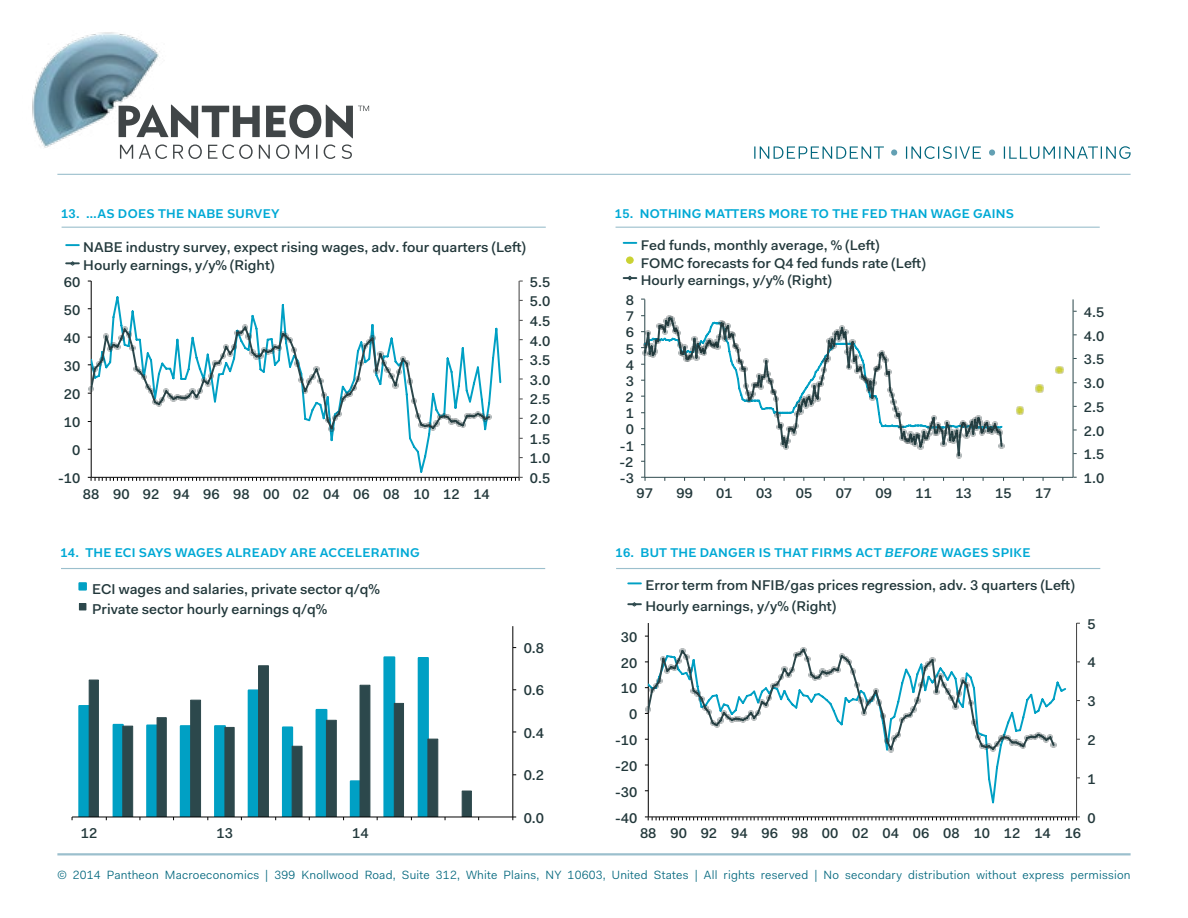
<style>
.page{position:relative;width:1188px;height:918px;background:#fff}
.page>*{position:absolute;margin:0;border:0;box-sizing:border-box;transform-origin:0 0}
.t1{font:500 14.25px/18.1px "Fakt Pro";color:#22383b}
.t2{font:500 14.1px/17.5px "Fakt Pro";color:#22383b}
.t3{font:600 12.75px "Fakt Pro";letter-spacing:.02em;color:#00a9d5}
.t4{font:12px "Fakt Pro Blond";letter-spacing:.02em;color:#00667d}
.s1{font-style:italic}
</style>
<div class="page">
<hr style="left:57px;top:174px;width:1074px;height:1px;background:#9bbfcd">
<hr style="left:57px;top:853px;width:1074px;height:2px;background:#9bbfcd">
<svg style="left:1004px;top:146px;width:127px;height:13px"></svg>
<div style="left:989px;top:149px;width:6px;height:7px;background:#63a0b3;border-radius:50%"></div>
<svg style="left:906px;top:146px;width:75px;height:13px"></svg>
<div style="left:891px;top:149px;width:6px;height:7px;background:#63a0b3;border-radius:50%"></div>
<svg style="left:754px;top:146px;width:130px;height:13px"></svg>
<img style="left:32px;top:32px;width:166px;height:117px">
<svg style="left:120px;top:144px;width:232px;height:15px"></svg>
<svg style="left:119px;top:105px;width:250px;height:33px"></svg>
<hr style="left:519px;top:281px;width:1px;height:196px;background:#424242">
<hr style="left:91px;top:281px;width:1px;height:196px;background:#000">
<svg style="left:88px;top:477px;width:435px;height:4px"></svg>
<svg style="left:91px;top:295px;width:411px;height:179px"></svg>
<svg style="left:88px;top:325px;width:404px;height:106px"></svg>
<svg style="left:66px;top:244px;width:13px;height:2px"></svg>
<svg style="left:66px;top:261px;width:13px;height:5px"></svg>
<svg style="left:77px;top:656px;width:352px;height:161px"></svg>
<svg style="left:89px;top:665px;width:383px;height:152px"></svg>
<hr style="left:512px;top:626px;width:1px;height:191px;background:#000">
<hr style="left:72px;top:817px;width:441px;height:1px;background:#000">
<div style="left:79px;top:583px;width:7px;height:7px;background:#00a0c4"></div>
<div style="left:78px;top:582px;width:9px;height:9px;border:2px solid #00a0c4"></div>
<div style="left:79px;top:604px;width:7px;height:6px;background:#2c484c"></div>
<div style="left:79px;top:603px;width:7px;height:7px;border:1px solid #2c484c"></div>
<hr style="left:62px;top:227px;width:484px;height:1px;background:#9bbfcd">
<hr style="left:61px;top:568px;width:484px;height:1px;background:#9bbfcd">
<hr style="left:1076px;top:623px;width:1px;height:194px;background:#424242">
<hr style="left:648px;top:623px;width:1px;height:194px;background:#000">
<svg style="left:645px;top:817px;width:435px;height:3px"></svg>
<svg style="left:648px;top:681px;width:419px;height:124px"></svg>
<svg style="left:645px;top:647px;width:411px;height:105px"></svg>
<svg style="left:628px;top:582px;width:13px;height:2px"></svg>
<svg style="left:628px;top:602px;width:13px;height:5px"></svg>
<hr style="left:616px;top:568px;width:484px;height:1px;background:#9bbfcd">
<hr style="left:1073px;top:299px;width:1px;height:178px;background:#2c484c">
<hr style="left:644px;top:299px;width:1px;height:178px;background:#2c484c">
<hr style="left:645px;top:477px;width:428px;height:1px;background:#2c484c">
<svg style="left:1016px;top:407px;width:8px;height:8px"></svg>
<svg style="left:1036px;top:385px;width:8px;height:7px"></svg>
<svg style="left:1056px;top:366px;width:7px;height:8px"></svg>
<svg style="left:641px;top:315px;width:363px;height:147px"></svg>
<svg style="left:624px;top:242px;width:12px;height:2px"></svg>
<svg style="left:627px;top:257px;width:6px;height:6px"></svg>
<div style="left:626px;top:257px;width:7px;height:7px;border:1px solid #cad232;border-radius:50%"></div>
<svg style="left:624px;top:275px;width:12px;height:6px"></svg>
<hr style="left:616px;top:227px;width:484px;height:1px;background:#9bbfcd">
<p class="t3" style="left:61px;top:205px;width:220px">13. …AS DOES THE NABE SURVEY</p>
<p class="t3" style="left:615px;top:205px;width:401px">15. NOTHING MATTERS MORE TO THE FED THAN WAGE GAINS</p>
<p class="t1" style="left:83px;top:238px;width:444px">NABE industry survey, expect rising wages, adv. four quarters (Left)<br>Hourly earnings, y/y% (Right)</p>
<p class="t1" style="left:64px;top:273px;width:18px">60</p>
<p class="t1" style="left:530px;top:273px;width:22px">5.5</p>
<p class="t2" style="left:641px;top:236px;width:286px">Fed funds, monthly average, % (Left)<br>FOMC forecasts for Q4 fed funds rate (Left)<br>Hourly earnings, y/y% (Right)</p>
<p class="t1" style="left:64px;top:301px;width:18px">50</p>
<p class="t1" style="left:64px;top:329px;width:18px">40</p>
<p class="t1" style="left:64px;top:357px;width:18px">30</p>
<p class="t1" style="left:530px;top:292px;width:22px">5.0</p>
<p class="t2" style="left:626px;top:291px;width:10px">8</p>
<p class="t1" style="left:530px;top:312px;width:22px">4.5</p>
<p class="t1" style="left:530px;top:331px;width:22px">4.0</p>
<p class="t1" style="left:530px;top:351px;width:22px">3.5</p>
<p class="t2" style="left:626px;top:308px;width:10px">7</p>
<p class="t2" style="left:626px;top:324px;width:10px">6</p>
<p class="t2" style="left:626px;top:340px;width:10px">5</p>
<p class="t2" style="left:626px;top:356px;width:10px">4</p>
<p class="t2" style="left:1084px;top:303px;width:22px">4.5</p>
<p class="t2" style="left:1084px;top:327px;width:22px">4.0</p>
<p class="t2" style="left:1084px;top:351px;width:22px">3.5</p>
<p class="t1" style="left:530px;top:371px;width:22px">3.0</p>
<p class="t2" style="left:626px;top:372px;width:10px">3</p>
<p class="t1" style="left:64px;top:385px;width:18px">20</p>
<p class="t1" style="left:530px;top:390px;width:22px">2.5</p>
<p class="t2" style="left:625px;top:388px;width:10px">2</p>
<p class="t1" style="left:64px;top:413px;width:18px">10</p>
<p class="t1" style="left:72px;top:441px;width:10px">0</p>
<p class="t1" style="left:530px;top:410px;width:22px">2.0</p>
<p class="t1" style="left:530px;top:430px;width:22px">1.5</p>
<p class="t1" style="left:530px;top:449px;width:22px">1.0</p>
<p class="t2" style="left:626px;top:405px;width:10px">1</p>
<p class="t2" style="left:626px;top:421px;width:10px">0</p>
<p class="t2" style="left:620px;top:437px;width:15px">-1</p>
<p class="t2" style="left:619px;top:453px;width:15px">-2</p>
<p class="t2" style="left:1084px;top:374px;width:22px">3.0</p>
<p class="t2" style="left:1084px;top:398px;width:22px">2.5</p>
<p class="t2" style="left:1084px;top:422px;width:22px">2.0</p>
<p class="t2" style="left:1084px;top:446px;width:22px">1.5</p>
<p class="t1" style="left:58px;top:469px;width:24px">-10</p>
<p class="t1" style="left:530px;top:469px;width:22px">0.5</p>
<p class="t2" style="left:620px;top:469px;width:15px">-3</p>
<p class="t2" style="left:1084px;top:469px;width:22px">1.0</p>
<p class="t1" style="left:83px;top:485px;width:408px">88 90 92 94 96 98 00 02 04 06 08 10 12 14</p>
<p class="t2" style="left:637px;top:485px;width:18px">97</p>
<p class="t2" style="left:676px;top:485px;width:18px">99</p>
<p class="t2" style="left:716px;top:485px;width:18px">01</p>
<p class="t2" style="left:756px;top:485px;width:18px">03</p>
<p class="t2" style="left:796px;top:485px;width:18px">05</p>
<p class="t2" style="left:836px;top:485px;width:18px">07</p>
<p class="t2" style="left:876px;top:485px;width:18px">09</p>
<p class="t2" style="left:916px;top:485px;width:18px">11</p>
<p class="t2" style="left:955px;top:485px;width:18px">13</p>
<p class="t2" style="left:995px;top:485px;width:18px">15</p>
<p class="t2" style="left:1035px;top:485px;width:18px">17</p>
<p class="t3" style="left:60px;top:545px;width:35px">14. THE</p>
<p class="t3" style="left:115px;top:545px;width:8px">ECI</p>
<p class="t3" style="left:139px;top:545px;width:9px">SAYS</p>
<p class="t3" style="left:175px;top:545px;width:11px">WAGES</p>
<p class="t3" style="left:226px;top:545px;width:10px">ALREADY</p>
<p class="t3" style="left:290px;top:545px;width:10px">ARE</p>
<p class="t3" style="left:320px;top:545px;width:10px">ACCELERATING</p>
<p class="t3" style="left:616px;top:545px;width:417px">16. BUT THE DANGER IS THAT FIRMS ACT <span class="s1">BEFORE</span> WAGES SPIKE</p>
<p class="t1" style="left:92px;top:578px;width:289px;line-height:20.4px">ECI wages and salaries, private sector q/q%<br>Private sector hourly earnings q/q%</p>
<p class="t1" style="left:645px;top:575px;width:431px;line-height:20.9px">Error term from NFIB/gas prices regression, adv. 3 quarters (Left)<br>Hourly earnings, y/y% (Right)</p>
<p class="t1" style="left:1087px;top:615px;width:10px">5</p>
<p class="t1" style="left:524px;top:639px;width:22px">0.8</p>
<p class="t1" style="left:621px;top:628px;width:18px">30</p>
<p class="t1" style="left:621px;top:653px;width:18px">20</p>
<p class="t1" style="left:1087px;top:653px;width:10px">4</p>
<p class="t1" style="left:524px;top:681px;width:22px">0.6</p>
<p class="t1" style="left:621px;top:679px;width:18px">10</p>
<p class="t1" style="left:1087px;top:692px;width:10px">3</p>
<p class="t1" style="left:629px;top:705px;width:10px">0</p>
<p class="t1" style="left:524px;top:724px;width:22px">0.4</p>
<p class="t1" style="left:615px;top:731px;width:24px">-10</p>
<p class="t1" style="left:1087px;top:731px;width:10px">2</p>
<p class="t1" style="left:524px;top:766px;width:22px">0.2</p>
<p class="t1" style="left:615px;top:757px;width:24px">-20</p>
<p class="t1" style="left:1087px;top:770px;width:10px">1</p>
<p class="t1" style="left:615px;top:783px;width:24px">-30</p>
<p class="t1" style="left:524px;top:809px;width:22px">0.0</p>
<p class="t1" style="left:615px;top:809px;width:24px">-40</p>
<p class="t1" style="left:1087px;top:809px;width:10px">0</p>
<p class="t1" style="left:81px;top:824px;width:18px">12</p>
<p class="t1" style="left:217px;top:824px;width:18px">13</p>
<p class="t1" style="left:352px;top:824px;width:18px">14</p>
<p class="t1" style="left:640px;top:824px;width:443px">88 90 92 94 96 98 00 02 04 06 08 10 12 14 16</p>
<p class="t4" style="left:57px;top:866px;width:1075px">© 2014 Pantheon Macroeconomics | 399 Knollwood Road, Suite 312, White Plains, NY 10603, United States | All rights reserved | No secondary distribution without express permission</p>
</div>
